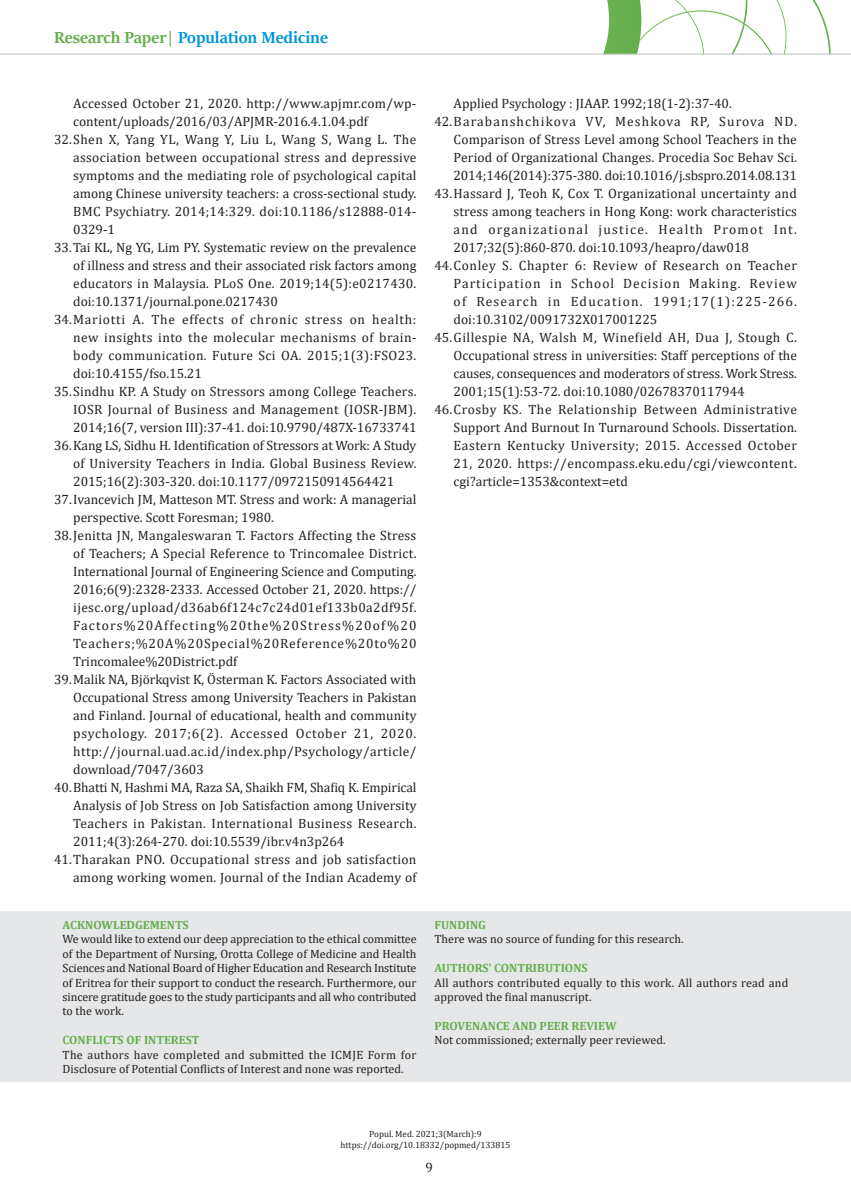
<style>
.page{position:relative;width:851px;height:1191px;background:#fff}
.page>*{position:absolute;margin:0;border:0;box-sizing:border-box;transform-origin:0 0}
.t1{font:700 18px "Sitka Banner";color:#0095d9}
.t2{font:13.5px "Cambria";letter-spacing:.01em;color:#231f20}
.t3{font:13.5px "Cambria";letter-spacing:.03em;color:#231f20}
.t4{font:13.5px "Cambria";letter-spacing:-.01em;color:#231f20}
.t5{font:13.5px "Cambria";letter-spacing:.035em;color:#231f20}
.t6{font:13.5px "Cambria";letter-spacing:.045em;color:#231f20}
.t7{font:13.5px "Cambria";letter-spacing:.09em;color:#231f20}
.t8{font:13.5px "Cambria";letter-spacing:.05em;color:#231f20}
.t9{font:13.5px "Cambria";letter-spacing:.04em;color:#231f20}
.t10{font:13.5px "Cambria";letter-spacing:.055em;color:#231f20}
.t11{font:13.5px "Cambria";letter-spacing:.06em;color:#231f20}
.t12{font:13.5px "Cambria";letter-spacing:.08em;color:#231f20}
.t13{font:13.5px "Cambria";letter-spacing:.075em;color:#231f20}
.t14{font:13.5px "Cambria";letter-spacing:.095em;color:#231f20}
.t15{font:12px/14.4px "Cambria";color:#231f20}
.t16{font:700 12px "Cambria";color:#64ae4d}
.t17{font:9px/10.8px "Cambria";color:#231f20;text-align:center}
.s1{color:#64ae4d}
</style>
<div class="page">
<svg style="left:536px;top:0;width:294px;height:54px"></svg>
<hr style="left:0;top:54px;width:850px;height:1px;background:#bcbdc0">
<div style="left:0;top:911px;width:850px;height:170px;background:#e6e7e9"></div>
<h1 class="t1" style="left:54px;top:25px;width:275px"><span class="s1">Research Paper|</span> Population Medicine</h1>
<p class="t2" style="left:73px;top:95px;width:344px">Accessed October 21, 2020. http://www.apjmr.com/wp-</p>
<p class="t2" style="left:73px;top:113px;width:296px">content/uploads/2016/03/APJMR-2016.4.1.04.pdf</p>
<p class="t5" style="left:54px;top:131px;width:364px">32.Shen X, Yang YL, Wang Y, Liu L, Wang S, Wang L. The</p>
<p class="t2" style="left:73px;top:149px;width:345px">association between occupational stress and depressive</p>
<p class="t2" style="left:73px;top:167px;width:344px">symptoms and the mediating role of psychological capital</p>
<p class="t2" style="left:73px;top:185px;width:344px">among Chinese university teachers: a cross-sectional study.</p>
<p class="t2" style="left:73px;top:203px;width:345px">BMC Psychiatry. 2014;14:329. doi:10.1186/s12888-014-</p>
<p class="t2" style="left:73px;top:221px;width:43px">0329-1</p>
<p class="t2" style="left:54px;top:239px;width:364px">33.Tai KL, Ng YG, Lim PY. Systematic review on the prevalence</p>
<p class="t2" style="left:73px;top:257px;width:345px">of illness and stress and their associated risk factors among</p>
<p class="t2" style="left:73px;top:275px;width:344px">educators in Malaysia. PLoS One. 2019;14(5):e0217430.</p>
<p class="t2" style="left:73px;top:293px;width:206px">doi:10.1371/journal.pone.0217430</p>
<p class="t8" style="left:54px;top:311px;width:364px">34.Mariotti A. The effects of chronic stress on health:</p>
<p class="t5" style="left:73px;top:329px;width:345px">new insights into the molecular mechanisms of brain-</p>
<p class="t3" style="left:73px;top:347px;width:344px">body communication. Future Sci OA. 2015;1(3):FSO23.</p>
<p class="t2" style="left:73px;top:365px;width:130px">doi:10.4155/fso.15.21</p>
<p class="t2" style="left:54px;top:383px;width:364px">35.Sindhu KP. A Study on Stressors among College Teachers.</p>
<p class="t2" style="left:73px;top:401px;width:344px">IOSR Journal of Business and Management (IOSR-JBM).</p>
<p class="t2" style="left:73px;top:419px;width:345px">2014;16(7, version III):37-41. doi:10.9790/487X-16733741</p>
<p class="t4" style="left:54px;top:437px;width:364px">36.Kang LS, Sidhu H. Identification of Stressors at Work: A Study</p>
<p class="t2" style="left:73px;top:455px;width:345px">of University Teachers in India. Global Business Review.</p>
<p class="t2" style="left:73px;top:473px;width:322px">2015;16(2):303-320. doi:10.1177/0972150914564421</p>
<p class="t2" style="left:54px;top:491px;width:364px">37.Ivancevich JM, Matteson MT. Stress and work: A managerial</p>
<p class="t2" style="left:73px;top:509px;width:202px">perspective. Scott Foresman; 1980.</p>
<p class="t2" style="left:54px;top:527px;width:364px">38.Jenitta JN, Mangaleswaran T. Factors Affecting the Stress</p>
<p class="t2" style="left:73px;top:545px;width:345px">of Teachers; A Special Reference to Trincomalee District.</p>
<p class="t2" style="left:73px;top:563px;width:345px">International Journal of Engineering Science and Computing.</p>
<p class="t2" style="left:73px;top:581px;width:345px">2016;6(9):2328-2333. Accessed October 21, 2020. https://</p>
<p class="t3" style="left:73px;top:599px;width:345px">ijesc.org/upload/d36ab6f124c7c24d01ef133b0a2df95f.</p>
<p class="t7" style="left:73px;top:617px;width:345px">Factors%20Affecting%20the%20Stress%20of%20</p>
<p class="t11" style="left:73px;top:635px;width:345px">Teachers;%20A%20Special%20Reference%20to%20</p>
<p class="t2" style="left:73px;top:653px;width:166px">Trincomalee%20District.pdf</p>
<p class="t2" style="left:54px;top:671px;width:364px">39.Malik NA, Björkqvist K, Österman K. Factors Associated with</p>
<p class="t2" style="left:73px;top:689px;width:345px">Occupational Stress among University Teachers in Pakistan</p>
<p class="t2" style="left:73px;top:707px;width:345px">and Finland. Journal of educational, health and community</p>
<p class="t10" style="left:73px;top:725px;width:345px">psychology. 2017;6(2). Accessed October 21, 2020.</p>
<p class="t3" style="left:73px;top:743px;width:345px">http://journal.uad.ac.id/index.php/Psychology/article/</p>
<p class="t2" style="left:73px;top:761px;width:132px">download/7047/3603</p>
<p class="t4" style="left:54px;top:779px;width:364px">40.Bhatti N, Hashmi MA, Raza SA, Shaikh FM, Shafiq K. Empirical</p>
<p class="t2" style="left:73px;top:797px;width:345px">Analysis of Job Stress on Job Satisfaction among University</p>
<p class="t3" style="left:73px;top:815px;width:345px">Teachers in Pakistan. International Business Research.</p>
<p class="t2" style="left:73px;top:833px;width:272px">2011;4(3):264-270. doi:10.5539/ibr.v4n3p264</p>
<p class="t2" style="left:54px;top:851px;width:364px">41.Tharakan PNO. Occupational stress and job satisfaction</p>
<p class="t2" style="left:73px;top:869px;width:345px">among working women. Journal of the Indian Academy of</p>
<p class="t16" style="left:63px;top:916px;width:128px">ACKNOWLEDGEMENTS</p>
<p class="t15" style="left:63px;top:932px;width:355px;text-align:justify">We would like to extend our deep appreciation to the ethical committee of the Department of Nursing, Orotta College of Medicine and Health Sciences and National Board of Higher Education and Research Institute of Eritrea for their support to conduct the research. Furthermore, our sincere gratitude goes to the study participants and all who contributed to the work.</p>
<p class="t16" style="left:63px;top:1031px;width:138px">CONFLICTS OF INTEREST</p>
<p class="t15" style="left:63px;top:1047px;width:355px">The authors have completed and submitted the ICMJE Form for<br>Disclosure of Potential Conflicts of Interest and none was reported.</p>
<p class="t2" style="left:453px;top:95px;width:280px">Applied Psychology : JIAAP. 1992;18(1-2):37-40.</p>
<p class="t12" style="left:434px;top:113px;width:364px">42.Barabanshchikova VV, Meshkova RP, Surova ND.</p>
<p class="t2" style="left:453px;top:131px;width:345px">Comparison of Stress Level among School Teachers in the</p>
<p class="t2" style="left:453px;top:149px;width:345px">Period of Organizational Changes. Procedia Soc Behav Sci.</p>
<p class="t4" style="left:453px;top:167px;width:345px">2014;146(2014):375-380. doi:10.1016/j.sbspro.2014.08.131</p>
<p class="t2" style="left:434px;top:185px;width:364px">43.Hassard J, Teoh K, Cox T. Organizational uncertainty and</p>
<p class="t2" style="left:453px;top:203px;width:345px">stress among teachers in Hong Kong: work characteristics</p>
<p class="t14" style="left:453px;top:221px;width:345px">and organizational justice. Health Promot Int.</p>
<p class="t2" style="left:453px;top:239px;width:297px">2017;32(5):860-870. doi:10.1093/heapro/daw018</p>
<p class="t6" style="left:434px;top:257px;width:364px">44.Conley S. Chapter 6: Review of Research on Teacher</p>
<p class="t13" style="left:453px;top:275px;width:344px">Participation in School Decision Making. Review</p>
<p class="t7" style="left:453px;top:293px;width:345px">of Research in Education. 1991;17(1):225-266.</p>
<p class="t2" style="left:453px;top:311px;width:205px">doi:10.3102/0091732X017001225</p>
<p class="t5" style="left:434px;top:329px;width:364px">45.Gillespie NA, Walsh M, Winefield AH, Dua J, Stough C.</p>
<p class="t2" style="left:453px;top:347px;width:345px">Occupational stress in universities: Staff perceptions of the</p>
<p class="t2" style="left:453px;top:365px;width:345px">causes, consequences and moderators of stress. Work Stress.</p>
<p class="t2" style="left:453px;top:383px;width:292px">2001;15(1):53-72. doi:10.1080/02678370117944</p>
<p class="t6" style="left:434px;top:401px;width:364px">46.Crosby KS. The Relationship Between Administrative</p>
<p class="t2" style="left:453px;top:419px;width:345px">Support And Burnout In Turnaround Schools. Dissertation.</p>
<p class="t9" style="left:453px;top:437px;width:345px">Eastern Kentucky University; 2015. Accessed October</p>
<p class="t3" style="left:453px;top:455px;width:344px">21, 2020. https://encompass.eku.edu/cgi/viewcontent.</p>
<p class="t2" style="left:453px;top:473px;width:176px">cgi?article=1353&amp;context=etd</p>
<p class="t16" style="left:434px;top:916px;width:53px">FUNDING</p>
<p class="t15" style="left:434px;top:932px;width:250px">There was no source of funding for this research.</p>
<p class="t16" style="left:434px;top:959px;width:155px">AUTHORS’ CONTRIBUTIONS</p>
<p class="t15" style="left:434px;top:975px;width:355px">All authors contributed equally to this work. All authors read and approved the final manuscript.</p>
<p class="t16" style="left:434px;top:1017px;width:184px">PROVENANCE AND PEER REVIEW</p>
<p class="t15" style="left:434px;top:1033px;width:232px">Not commissioned; externally peer reviewed.</p>
<p class="t17" style="left:340px;top:1128px;width:171px">Popul. Med. 2021;3(March):9 https://doi.org/10.18332/popmed/133815</p>
<p class="t2" style="left:425px;top:1159px;width:9px">9</p>
</div>
